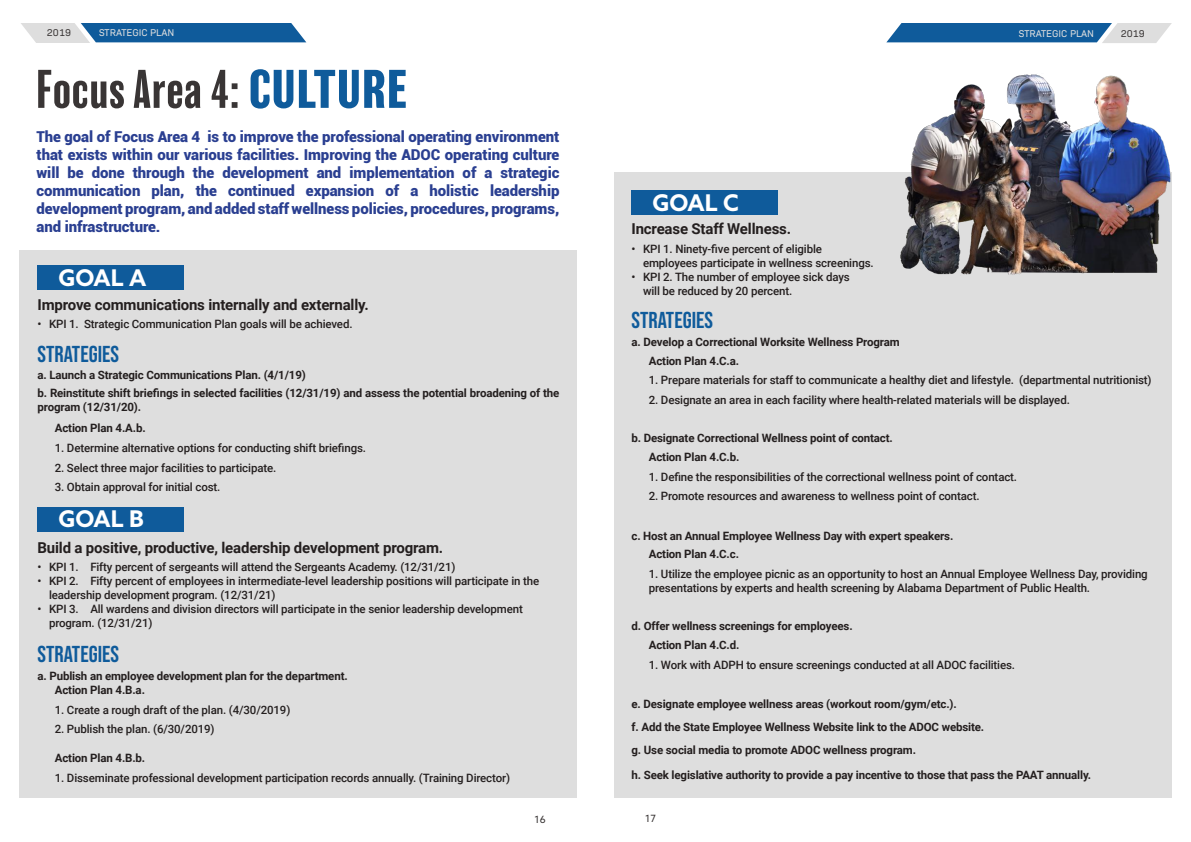
<style>
.page{position:relative;width:1191px;height:842px;background:#fff}
.page>*{position:absolute;margin:0;border:0;box-sizing:border-box;transform-origin:0 0}
.t1{font:condensed 50px "Balboa";letter-spacing:.025em;color:#393535}
.t2{font:23px "Bebas Neue";color:#0f5b9b}
.t3{font:700 23px "Azo Sans";color:#fff}
.t4{font:900 15px/18px "Roboto";letter-spacing:-.005em;color:#2a3f91;text-align:justify}
.t5{font:700 15px "Roboto";letter-spacing:-.01em;color:#241f1f}
.t6{font:500 11.5px/14px "Roboto";letter-spacing:-.01em;color:#241f1f}
.t7{font:700 11.5px/18.5px "Roboto";letter-spacing:-.01em;color:#241f1f}
.t8{font:10px "Bio Sans";color:#dedede}
.t9{font:10px "Bio Sans";color:#393535}
.t10{font:10px "Azo Sans";color:#393535}
.s1{font-weight:700;font-stretch:normal;color:#0f5b9b}
</style>
<div class="page">
<div style="left:19px;top:251px;width:557px;height:547px;background:#dedede"></div>
<div style="left:614px;top:172px;width:558px;height:626px;background:#dedede"></div>
<svg style="left:21px;top:23px;width:285px;height:20px;background:#4c83b1"></svg>
<svg style="left:886px;top:23px;width:285px;height:20px;background:#4c83b1"></svg>
<div style="left:631px;top:190px;width:147px;height:25px;background:#0f5b9b"></div>
<img style="left:901px;top:74px;width:270px;height:201px">
<div style="left:38px;top:507px;width:146px;height:24px;background:#0f5b9b"></div>
<div style="left:38px;top:265px;width:146px;height:24px;background:#0f5b9b"></div>
<p class="t9" style="left:47px;top:26px;width:26px">2019</p>
<p class="t8" style="left:99px;top:26px;width:77px">STRATEGIC PLAN</p>
<p class="t8" style="left:1018px;top:26px;width:77px">STRATEGIC PLAN</p>
<p class="t9" style="left:1120px;top:26px;width:26px">2019</p>
<h1 class="t1" style="left:36px;top:64px;width:371px">Focus Area 4: <span class="s1">CULTURE</span></h1>
<p class="t4" style="left:36px;top:127px;width:524px">The goal of Focus Area 4 is to improve the professional operating environment that exists within our various facilities. Improving the ADOC operating culture will be done through the development and implementation of a strategic communication plan, the continued expansion of a holistic leadership development program, and added staff wellness policies, procedures, programs, and infrastructure.</p>
<h2 class="t3" style="left:652px;top:188px;width:88px">GOAL C</h2>
<h3 class="t5" style="left:631px;top:219px;width:161px">Increase Staff Wellness.</h3>
<p class="t6" style="left:643px;top:241px;width:232px;text-indent:-12px">• KPI 1. Ninety-five percent of eligible employees participate in wellness screenings.</p>
<p class="t6" style="left:643px;top:269px;width:208px;text-indent:-12px">• KPI 2. The number of employee sick days will be reduced by 20 percent.</p>
<h2 class="t3" style="left:58px;top:263px;width:89px">GOAL A</h2>
<h3 class="t5" style="left:37px;top:294px;width:333px">Improve communications internally and externally.</h3>
<p class="t6" style="left:37px;top:317px;width:316px">• KPI 1. Strategic Communication Plan goals will be achieved.</p>
<p class="t7" style="left:37px;top:365px;width:523px">a. Launch a Strategic Communications Plan. (4/1/19)<br>b. Reinstitute shift briefings in selected facilities (12/31/19) and assess the potential broadening of the</p>
<p class="t7" style="left:55px;top:396px;width:92px;line-height:21px;text-indent:-17px">program (12/31/20).<br>Action Plan 4.A.b.</p>
<p class="t6" style="left:55px;top:440px;width:313px">1. Determine alternative options for conducting shift briefings.</p>
<p class="t6" style="left:55px;top:460px;width:223px">2. Select three major facilities to participate.</p>
<p class="t6" style="left:55px;top:480px;width:167px">3. Obtain approval for initial cost.</p>
<h2 class="t2" style="left:631px;top:307px;width:83px">STRATEGIES</h2>
<p class="t7" style="left:649px;top:332px;width:252px;text-indent:-17px">a. Develop a Correctional Worksite Wellness Program<br>Action Plan 4.C.a.</p>
<p class="t6" style="left:649px;top:373px;width:504px">1. Prepare materials for staff to communicate a healthy diet and lifestyle. (departmental nutritionist)</p>
<p class="t6" style="left:649px;top:393px;width:422px">2. Designate an area in each facility where health-related materials will be displayed.</p>
<p class="t7" style="left:649px;top:429px;width:246px;text-indent:-17px">b. Designate Correctional Wellness point of contact.<br>Action Plan 4.C.b.</p>
<p class="t6" style="left:649px;top:469px;width:370px">1. Define the responsibilities of the correctional wellness point of contact.</p>
<p class="t6" style="left:649px;top:489px;width:332px">2. Promote resources and awareness to wellness point of contact.</p>
<p class="t7" style="left:649px;top:526px;width:306px;text-indent:-17px">c. Host an Annual Employee Wellness Day with expert speakers.<br>Action Plan 4.C.c.</p>
<p class="t6" style="left:649px;top:567px;width:500px">1. Utilize the employee picnic as an opportunity to host an Annual Employee Wellness Day, providing presentations by experts and health screening by Alabama Department of Public Health.</p>
<p class="t7" style="left:649px;top:617px;width:205px;text-indent:-17px">d. Offer wellness screenings for employees.<br>Action Plan 4.C.d.</p>
<p class="t6" style="left:649px;top:657px;width:368px">1. Work with ADPH to ensure screenings conducted at all ADOC facilities.</p>
<p class="t7" style="left:631px;top:692px;width:354px;line-height:23px">e. Designate employee wellness areas (workout room/gym/etc.).<br>f. Add the State Employee Wellness Website link to the ADOC website. g. Use social media to promote ADOC wellness program.</p>
<p class="t7" style="left:631px;top:766px;width:461px">h. Seek legislative authority to provide a pay incentive to those that pass the PAAT annually.</p>
<h2 class="t2" style="left:37px;top:341px;width:83px">STRATEGIES</h2>
<h2 class="t3" style="left:58px;top:504px;width:87px">GOAL B</h2>
<h3 class="t5" style="left:37px;top:537px;width:407px">Build a positive, productive, leadership development program.</h3>
<p class="t6" style="left:37px;top:560px;width:419px">• KPI 1. Fifty percent of sergeants will attend the Sergeants Academy. (12/31/21)</p>
<p class="t6" style="left:49px;top:574px;width:492px;text-indent:-12px">• KPI 2. Fifty percent of employees in intermediate-level leadership positions will participate in the leadership development program. (12/31/21)</p>
<p class="t6" style="left:49px;top:602px;width:475px;text-indent:-12px">• KPI 3. All wardens and division directors will participate in the senior leadership development program. (12/31/21)</p>
<h2 class="t2" style="left:37px;top:641px;width:83px">STRATEGIES</h2>
<p class="t7" style="left:55px;top:668px;width:294px;line-height:14px;text-indent:-17px">a. Publish an employee development plan for the department.<br>Action Plan 4.B.a.</p>
<p class="t6" style="left:55px;top:702px;width:237px">1. Create a rough draft of the plan. (4/30/2019)</p>
<p class="t6" style="left:55px;top:722px;width:161px">2. Publish the plan. (6/30/2019)</p>
<p class="t7" style="left:55px;top:748px;width:92px">Action Plan 4.B.b.</p>
<p class="t6" style="left:55px;top:770px;width:457px">1. Disseminate professional development participation records annually. (Training Director)</p>
<p class="t10" style="left:534px;top:813px;width:13px">16</p>
<p class="t10" style="left:645px;top:811px;width:12px">17</p>
</div>
